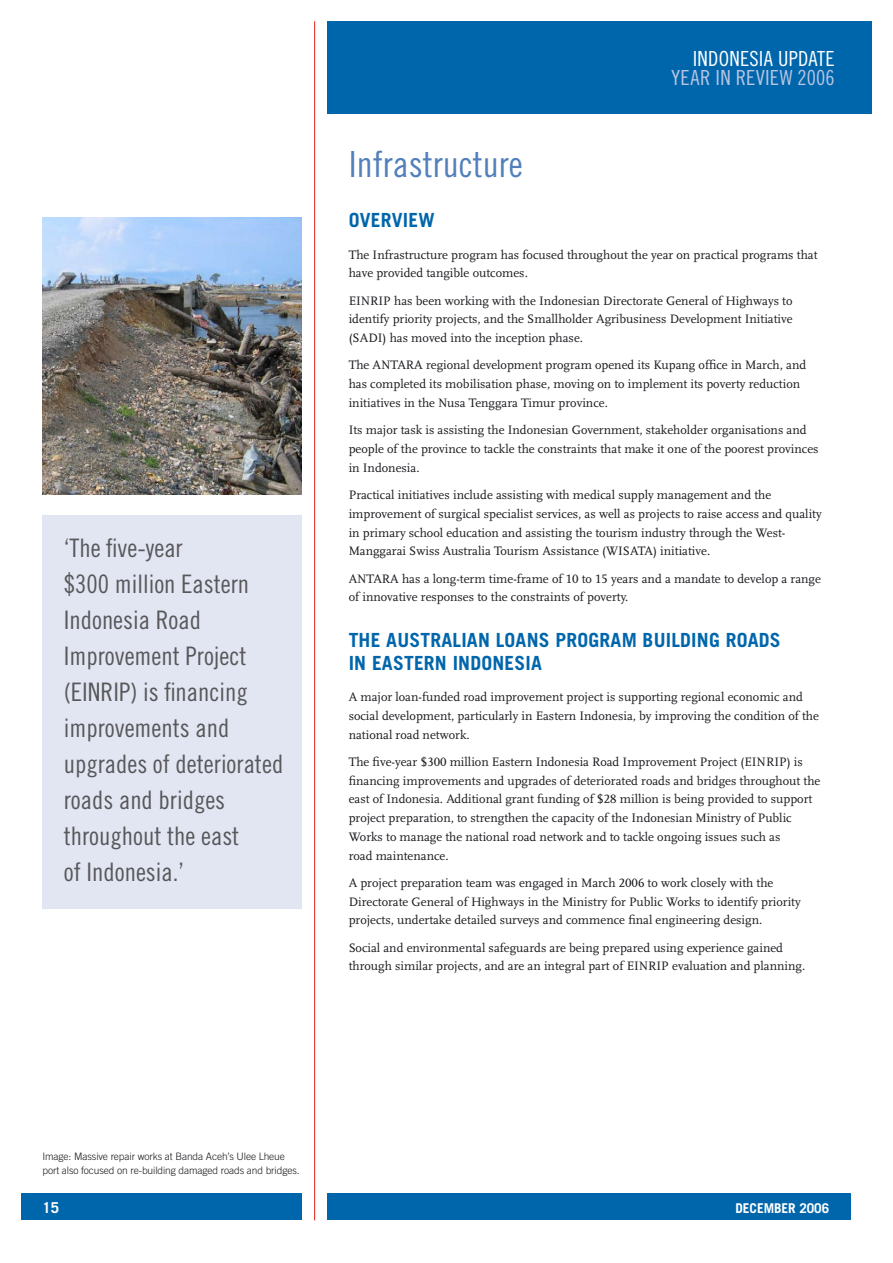
<style>
.page{position:relative;width:893px;height:1263px;background:#fff}
.page>*{position:absolute;margin:0;border:0;box-sizing:border-box;transform-origin:0 0}
.t1{font:36px "Trade Gothic Cond Eighteen";color:#5180bc}
.t2{font:25.5px/36px "Trade Gothic Cond Eighteen";color:#58585a}
.t3{font:20.85px "Trade Gothic Cond Eighteen";letter-spacing:.01em;color:#b9c5e2}
.t4{font:20.85px "Trade Gothic Cond Eighteen";letter-spacing:.01em;color:#fff}
.t5{font:700 19.5px/22.5px "Trade Gothic";letter-spacing:.01em;color:#0066ac}
.t6{font:700 15px "Trade Gothic";color:#fff}
.t7{font:700 13.5px "Trade Gothic";letter-spacing:-.005em;color:#fff}
.t8{font:12.75px/18.8px "Scala LF";color:#1a171c}
.t9{font:300 10.2px/13.5px "Trade Gothic";letter-spacing:-.01em;color:#1a171c}
</style>
<div class="page">
<div style="left:327px;top:21px;width:545px;height:92px;background:#0066ac"></div>
<div style="left:327px;top:1194px;width:523px;height:26px;background:#0066ac"></div>
<div style="left:21px;top:1194px;width:281px;height:26px;background:#0066ac"></div>
<hr style="left:314px;top:21px;width:1px;height:1199px;background:#e32119">
<div style="left:43px;top:516px;width:259px;height:393px;background:#e2e6f3"></div>
<img style="left:43px;top:218px;width:259px;height:276px">
<h2 class="t2" style="left:64px;top:529px;width:221px">‘The five-year<br>$300 million Eastern<br>Indonesia Road<br>Improvement Project (EINRIP) is financing improvements and upgrades of deteriorated roads and bridges throughout the east<br>of Indonesia.’</h2>
<h3 class="t4" style="left:693px;top:46px;width:45px">Indonesia</h3>
<h3 class="t4" style="left:778px;top:46px;width:30px">Update</h3>
<h3 class="t3" style="left:671px;top:66px;width:48px">Year inRe</h3>
<h3 class="t3" style="left:756px;top:66px;width:81px">view 2006</h3>
<h1 class="t1" style="left:349px;top:143px;width:175px">Infrastructure</h1>
<h3 class="t5" style="left:349px;top:209px;width:87px">OVERVIEW</h3>
<p class="t8" style="left:349px;top:245px;width:470px">The Infrastructure program has focused throughout the year on practical programs that have provided tangible outcomes.</p>
<p class="t8" style="left:349px;top:291px;width:445px;text-align:justify">EINRIP has been working with the Indonesian Directorate General of Highways to identify priority projects, and the Smallholder Agribusiness Development Initiative (SADI) has moved into the inception phase.</p>
<p class="t8" style="left:349px;top:356px;width:459px">The ANTARA regional development program opened its Kupang office in March, and has completed its mobilisation phase, moving on to implement its poverty reduction initiatives in the Nusa Tenggara Timur province.</p>
<p class="t8" style="left:349px;top:421px;width:471px">Its major task is assisting the Indonesian Government, stakeholder organisations and people of the province to tackle the constraints that make it one of the poorest provinces in Indonesia.</p>
<p class="t8" style="left:349px;top:485px;width:474px">Practical initiatives include assisting with medical supply management and the improvement of surgical specialist services, as well as projects to raise access and quality in primary school education and assisting the tourism industry through the West-Manggarai Swiss Australia Tourism Assistance (WISATA) initiative.</p>
<p class="t8" style="left:349px;top:569px;width:474px">ANTARA has a long-term time-frame of 10 to 15 years and a mandate to develop a range of innovative responses to the constraints of poverty.</p>
<h3 class="t5" style="left:349px;top:629px;width:433px">TH E AUSTRALIAN LOANS PROGRAM BUILDING ROADS<br>IN EASTERN INDONESIA</h3>
<p class="t8" style="left:349px;top:688px;width:472px">A major loan-funded road improvement project is supporting regional economic and social development, particularly in Eastern Indonesia, by improving the condition of the national road network.</p>
<p class="t8" style="left:349px;top:752px;width:473px">The five-year $300 million Eastern Indonesia Road Improvement Project (EINRIP) is financing improvements and upgrades of deteriorated roads and bridges throughout the east of Indonesia. Additional grant funding of $28 million is being provided to support project preparation, to strengthen the capacity of the Indonesian Ministry of Public Works to manage the national road network and to tackle ongoing issues such as<br>road maintenance.</p>
<p class="t8" style="left:349px;top:873px;width:454px">A project preparation team was engaged in March 2006 to work closely with the<br>Directorate General of Highways in the Ministry for Public Works to identify priority projects, undertake detailed surveys and commence final engineering design.</p>
<p class="t8" style="left:349px;top:938px;width:458px">Social and environmental safeguards are being prepared using experience gained through similar projects, and are an integral part of EINRIP evaluation and planning.</p>
<p class="t9" style="left:43px;top:1149px;width:259px">Image: Massive repair works at Banda Aceh’s Ulee Lheue port also focused on re-building damaged roads and bridges.</p>
<p class="t6" style="left:43px;top:1198px;width:17px">15</p>
<p class="t7" style="left:735px;top:1200px;width:95px">DECEMBER 2006</p>
</div>
